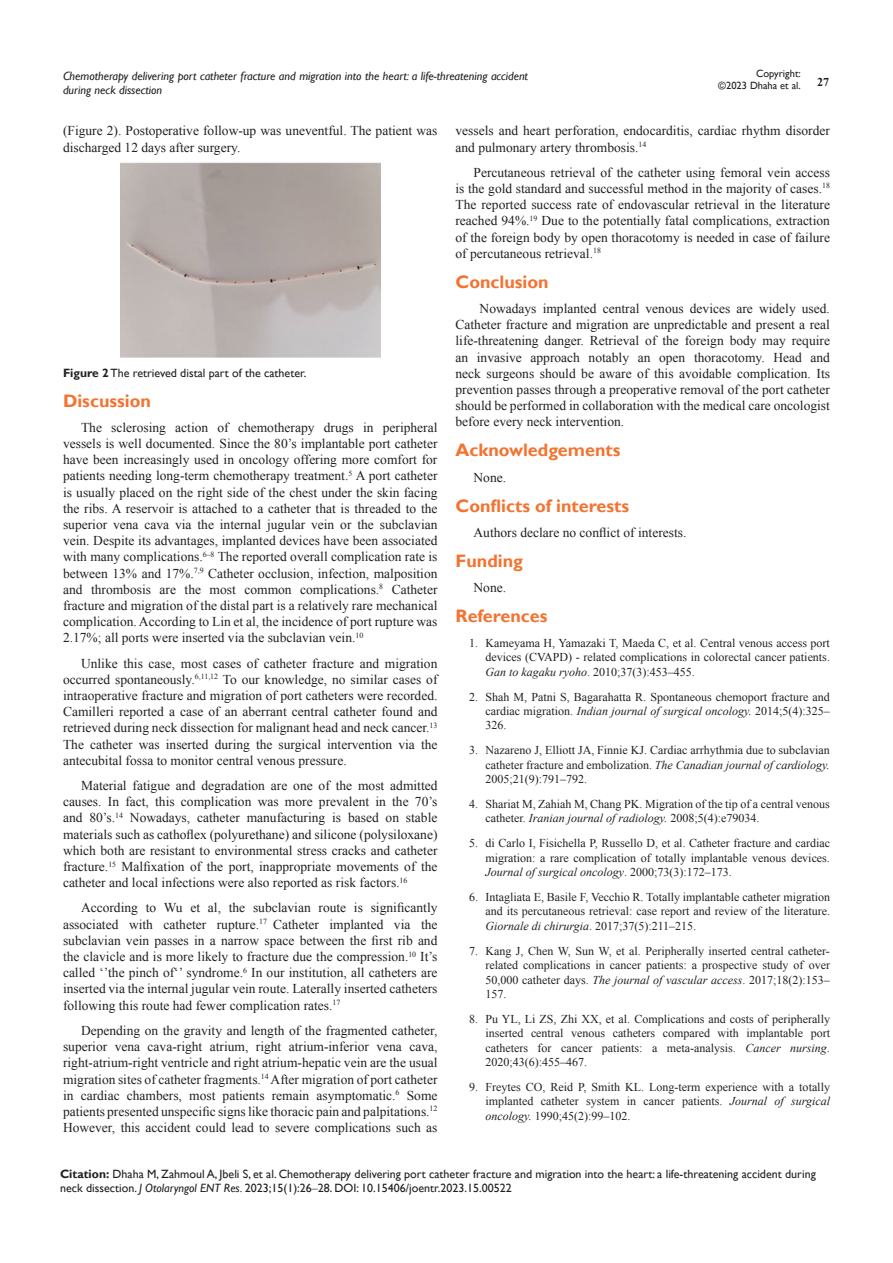
<style>
.page{position:relative;width:893px;height:1263px;background:#fff}
.page>*{position:absolute;margin:0;border:0;box-sizing:border-box;transform-origin:0 0}
.List_Paragraph{font:700 18px "Gill Sans";color:#f37331}
.t1{font:13.5px/16.2px "Times New Roman";color:#231f20;text-align:justify}
.t2{font:12px/14.4px "Times New Roman";color:#231f20;text-align:justify}
.Citation{font:12px/14.4px "Gill Sans";color:#231f20}
.t3{font:italic 12px/14.4px "Gill Sans";color:#231f20}
.t4{font:700 12px "Times New Roman";color:#231f20}
.t5{font:10.5px/12.6px "Gill Sans";color:#231f20;text-align:right}
.s1{font-weight:700}
.s2{font-style:italic}
.s3{font-family:"Times New Roman"}
</style>
<div class="page">
<img style="left:120px;top:163px;width:261px;height:194px">
<p class="t5" style="left:718px;top:67px;width:84px">Copyright:<br>©2023 Dhaha et al.</p>
<p class="t3" style="left:63px;top:69px;width:466px">Chemotherapy delivering port catheter fracture and migration into the heart: a life-threatening accident during neck dissection</p>
<p class="t4" style="left:817px;top:73px;width:13px">27</p>
<p class="t1" style="left:63px;top:123px;width:376px">(Figure 2). Postoperative follow-up was uneventful. The patient was discharged 12 days after surgery.</p>
<p class="Citation" style="left:63px;top:366px;width:245px"><span class="s1">Figure 2</span> The retrieved distal part of the catheter.</p>
<p class="List_Paragraph" style="left:63px;top:390px;width:89px">Discussion</p>
<p class="t1" style="left:63px;top:419px;width:376px;text-indent:18px">The sclerosing action of chemotherapy drugs in peripheral vessels is well documented. Since the 80’s implantable port catheter have been increasingly used in oncology offering more comfort for patients needing long-term chemotherapy treatment.<sup>5</sup> A port catheter is usually placed on the right side of the chest under the skin facing the ribs. A reservoir is attached to a catheter that is threaded to the superior vena cava via the internal jugular vein or the subclavian vein. Despite its advantages, implanted devices have been associated with many complications.<sup>6–8</sup> The reported overall complication rate is between 13% and 17%.<sup>7,9</sup> Catheter occlusion, infection, malposition and thrombosis are the most common complications.<sup>8</sup> Catheter fracture and migration of the distal part is a relatively rare mechanical complication. According to Lin et al, the incidence of port rupture was 2.17%; all ports were inserted via the subclavian vein.<sup>10</sup></p>
<p class="t1" style="left:63px;top:655px;width:376px;text-indent:18px">Unlike this case, most cases of catheter fracture and migration occurred spontaneously.<sup>6,11,12</sup> To our knowledge, no similar cases of intraoperative fracture and migration of port catheters were recorded.<br>Camilleri reported a case of an aberrant central catheter found and retrieved during neck dissection for malignant head and neck cancer.<sup>13<br></sup>The catheter was inserted during the surgical intervention via the antecubital fossa to monitor central venous pressure.</p>
<p class="t1" style="left:63px;top:777px;width:376px;text-indent:18px">Material fatigue and degradation are one of the most admitted causes. In fact, this complication was more prevalent in the 70’s and 80’s.<sup>14</sup> Nowadays, catheter manufacturing is based on stable materials such as cathoflex (polyurethane) and silicone (polysiloxane) which both are resistant to environmental stress cracks and catheter fracture.<sup>15</sup> Malfixation of the port, inappropriate movements of the catheter and local infections were also reported as risk factors.<sup>16</sup></p>
<p class="t1" style="left:63px;top:900px;width:376px;text-indent:18px">According to Wu et al, the subclavian route is significantly associated with catheter rupture.<sup>17</sup> Catheter implanted via the subclavian vein passes in a narrow space between the first rib and the clavicle and is more likely to fracture due the compression.<sup>10</sup> It’s called ‘’the pinch of‘’ syndrome.<sup>6</sup> In our institution, all catheters are inserted via the internal jugular vein route. Laterally inserted catheters following this route had fewer complication rates.<sup>17</sup></p>
<p class="t1" style="left:63px;top:1022px;width:376px;text-indent:18px">Depending on the gravity and length of the fragmented catheter, superior vena cava-right atrium, right atrium-inferior vena cava, right-atrium-right ventricle and right atrium-hepatic vein are the usual migration sites of catheter fragments.<sup>14</sup> After migration of port catheter in cardiac chambers, most patients remain asymptomatic.<sup>6</sup> Some patients presented unspecific signs like thoracic pain and palpitations.<sup>12<br></sup>However, this accident could lead to severe complications such as</p>
<p class="t1" style="left:455px;top:123px;width:376px">vessels and heart perforation, endocarditis, cardiac rhythm disorder and pulmonary artery thrombosis.<sup>14</sup></p>
<p class="t1" style="left:455px;top:164px;width:376px;text-indent:18px">Percutaneous retrieval of the catheter using femoral vein access is the gold standard and successful method in the majority of cases.<sup>18<br></sup>The reported success rate of endovascular retrieval in the literature reached 94%.<sup>19</sup> Due to the potentially fatal complications, extraction of the foreign body by open thoracotomy is needed in case of failure of percutaneous retrieval.<sup>18</sup></p>
<p class="List_Paragraph" style="left:455px;top:271px;width:95px">Conclusion</p>
<p class="t1" style="left:455px;top:300px;width:376px;text-indent:24px">Nowadays implanted central venous devices are widely used.<br>Catheter fracture and migration are unpredictable and present a real life-threatening danger. Retrieval of the foreign body may require an invasive approach notably an open thoracotomy. Head and neck surgeons should be aware of this avoidable complication. Its prevention passes through a preoperative removal of the port catheter should be performed in collaboration with the medical care oncologist before every neck intervention.</p>
<p class="List_Paragraph" style="left:455px;top:439px;width:166px">Acknowledgements</p>
<p class="t1" style="left:473px;top:469px;width:34px">None.</p>
<p class="List_Paragraph" style="left:455px;top:495px;width:175px">Conflicts of interests</p>
<p class="t1" style="left:473px;top:524px;width:214px">Authors declare no conflict of interests.</p>
<p class="List_Paragraph" style="left:455px;top:550px;width:69px">Funding</p>
<p class="t1" style="left:473px;top:579px;width:34px">None.</p>
<p class="List_Paragraph" style="left:455px;top:605px;width:94px">References</p>
<p class="t2" style="left:485px;top:635px;width:346px;text-indent:-16px">1. Kameyama H, Yamazaki T, Maeda C, et al. Central venous access port devices (CVAPD) - related complications in colorectal cancer patients.<br><span class="s2">Gan to kagaku ryoho</span>. 2010;37(3):453–455.</p>
<p class="t2" style="left:485px;top:689px;width:346px;text-indent:-16px">2. Shah M, Patni S, Bagarahatta R. Spontaneous chemoport fracture and cardiac migration. <span class="s2">Indian journal of surgical oncology.</span> 2014;5(4):325– 326.</p>
<p class="t2" style="left:485px;top:743px;width:346px;text-indent:-16px">3. Nazareno J, Elliott JA, Finnie KJ. Cardiac arrhythmia due to subclavian catheter fracture and embolization. <span class="s2">The Canadian journal of cardiology.<br></span>2005;21(9):791–792.</p>
<p class="t2" style="left:485px;top:797px;width:346px;text-indent:-16px">4. Shariat M, Zahiah M, Chang PK. Migration of the tip of a central venous catheter. <span class="s2">Iranian journal of radiology.</span> 2008;5(4):e79034.</p>
<p class="t2" style="left:485px;top:836px;width:346px;text-indent:-16px">5. di Carlo I, Fisichella P, Russello D, et al. Catheter fracture and cardiac migration: a rare complication of totally implantable venous devices.<br><span class="s2">Journal of surgical oncology</span>. 2000;73(3):172–173.</p>
<p class="t2" style="left:485px;top:890px;width:346px;text-indent:-16px">6. Intagliata E, Basile F, Vecchio R. Totally implantable catheter migration and its percutaneous retrieval: case report and review of the literature.<br><span class="s2">Giornale di chirurgia</span>. 2017;37(5):211–215.</p>
<p class="t2" style="left:485px;top:943px;width:346px;text-indent:-16px">7. Kang J, Chen W, Sun W, et al. Peripherally inserted central catheter&shy;related complications in cancer patients: a prospective study of over 50,000 catheter days. <span class="s2">The journal of vascular access</span>. 2017;18(2):153– 157.</p>
<p class="t2" style="left:485px;top:1011px;width:346px;text-indent:-16px">8. Pu YL, Li ZS, Zhi XX, et al. Complications and costs of peripherally inserted central venous catheters compared with implantable port catheters for cancer patients: a meta-analysis. <span class="s2">Cancer nursing</span>.<br>2020;43(6):455–467.</p>
<p class="t2" style="left:485px;top:1079px;width:346px;text-indent:-16px">9. Freytes CO, Reid P, Smith KL. Long-term experience with a totally implanted catheter system in cancer patients. <span class="s2">Journal of surgical oncology.</span> 1990;45(2):99–102.</p>
<p class="Citation" style="left:60px;top:1167px;width:757px"><span class="s1">Citation:</span> Dhaha M, Zahmoul A, Jbeli S, et al. Chemotherapy delivering port catheter fracture and migration into the heart: a life-threatening accident during neck dissection. <span class="s2">J Otolaryngol ENT Res.</span> 2023;15(1):26<span class="s3">‒</span>28. DOI: 10.15406/joentr.2023.15.00522</p>
</div>
